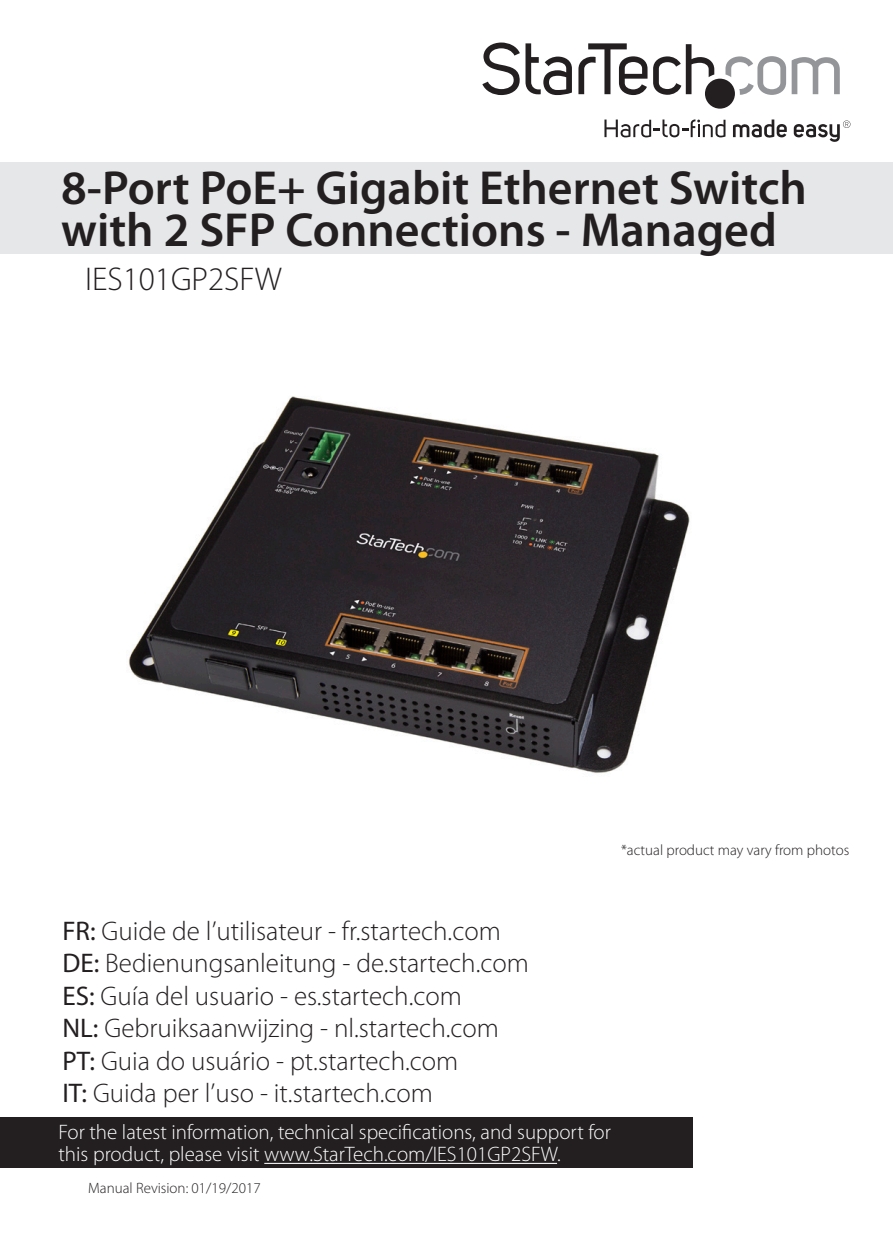
<style>
.page{position:relative;width:893px;height:1259px;background:#fff}
.page>*{position:absolute;margin:0;border:0;box-sizing:border-box;transform-origin:0 0}
.Manual_Description{font:600 48px/42px "Myriad Pro";color:#231f20}
.Manual_Title_SKU{font:300 33px "Myriad Pro";color:#231f20}
.Manual_Description-2{font:300 27px "Myriad Pro";color:#231f20}
.Text{font:300 21px "Myriad Pro";color:#fff}
.Text-2{font:300 15px "Myriad Pro";color:#231f20}
.s1{font-weight:400}
</style>
<div class="page">
<img style="left:128px;top:396px;width:562px;height:377px">
<svg style="left:792px;top:57px;width:48px;height:37px"></svg>
<svg style="left:725px;top:56px;width:61px;height:39px"></svg>
<svg style="left:794px;top:120px;width:56px;height:22px"></svg>
<svg style="left:733px;top:119px;width:54px;height:19px"></svg>
<svg style="left:604px;top:119px;width:121px;height:18px"></svg>
<svg style="left:482px;top:43px;width:90px;height:52px"></svg>
<svg style="left:578px;top:43px;width:69px;height:52px"></svg>
<svg style="left:653px;top:44px;width:61px;height:51px"></svg>
<div style="left:705px;top:79px;width:30px;height:30px;background:#231f20;border-radius:50%"></div>
<div style="left:0;top:1116px;width:692px;height:51px;background:#231f20"></div>
<hr style="left:264px;top:1162px;width:293px;height:2px;background:#fff">
<div style="left:0;top:162px;width:893px;height:92px;background:#e6e7e9"></div>
<p class="Manual_Description" style="left:61px;top:166px;width:747px">8-Port PoE+ Gigabit Ethernet Switch with 2 SFP Connections - Managed</p>
<p class="Manual_Title_SKU" style="left:85px;top:260px;width:198px">IES101GP2SFW</p>
<p class="Text-2" style="left:621px;top:840px;width:230px">*actual product may vary from photos</p>
<p class="Manual_Description-2" style="left:62px;top:914px;width:440px"><span class="s1">FR:</span> Guide de l’utilisateur - fr.startech.com</p>
<p class="Manual_Description-2" style="left:62px;top:947px;width:468px"><span class="s1">DE:</span> Bedienungsanleitung - de.startech.com</p>
<p class="Manual_Description-2" style="left:62px;top:979px;width:401px"><span class="s1">ES:</span> Guía del usuario - es.startech.com</p>
<p class="Manual_Description-2" style="left:62px;top:1012px;width:438px"><span class="s1">NL:</span> Gebruiksaanwijzing - nl.startech.com</p>
<p class="Manual_Description-2" style="left:62px;top:1044px;width:397px"><span class="s1">PT:</span> Guia do usuário - pt.startech.com</p>
<p class="Manual_Description-2" style="left:62px;top:1076px;width:372px"><span class="s1">IT:</span> Guida per l’uso - it.startech.com</p>
<p class="Text" style="left:58px;top:1119px;width:554px">For the latest information, technical specifications, and support for</p>
<p class="Text" style="left:58px;top:1141px;width:504px">this product, please visit www.StarTech.com/IES101GP2SFW.</p>
<p class="Text-2" style="left:88px;top:1178px;width:174px">Manual Revision: 01/19/2017</p>
</div>
